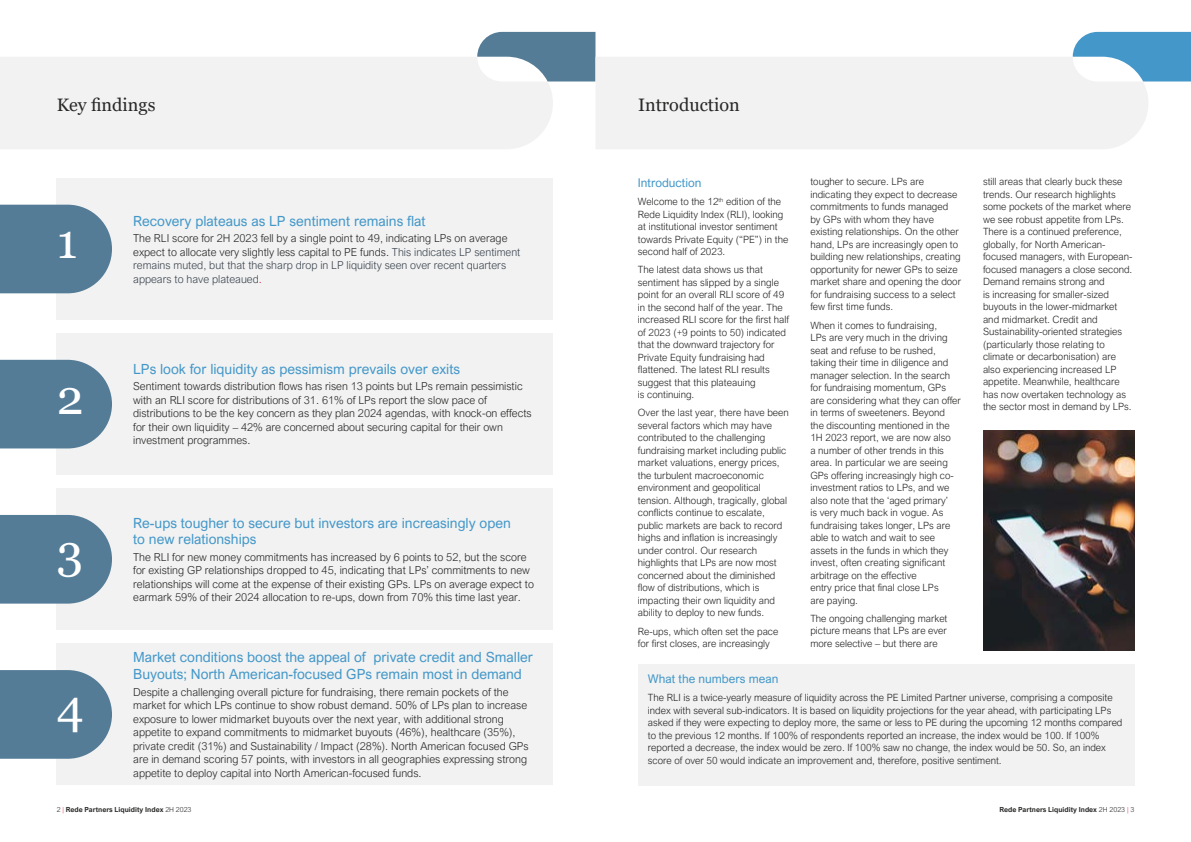
<style>
.page{position:relative;width:1191px;height:842px;background:#fff}
.page>*{position:absolute;margin:0;border:0;box-sizing:border-box;transform-origin:0 0}
.t1{font:48px "Georgia";color:#fff}
.t2{font:18px "Georgia";color:#282827}
.t3{font:14px/16.8px "Arial Nova";color:#4498c9}
.t4{font:12px "Arial Nova";color:#4498c9}
.t5{font:300 11px/13.5px "Arial Nova";color:#282827}
.t6{font:300 10px/12.5px "Arial Nova";color:#282827}
.t7{font:700 7px "Arial Nova";color:#282827}
.s1{color:#3d4751}
.s2{color:#df1f3a}
.s3{font-weight:300}
.s4{font-weight:300;color:#dd0d3c}
</style>
<div class="page">
<div style="left:638px;top:664px;width:496px;height:121px;background:#f2f2f2"></div>
<div style="left:0;top:57px;width:553px;height:92px;background:#f2f2f2"></div>
<svg style="left:477px;top:32px;width:118px;height:49px"></svg>
<div style="left:595px;top:57px;width:553px;height:92px;background:#f2f2f2"></div>
<svg style="left:1072px;top:32px;width:119px;height:49px"></svg>
<div style="left:57px;top:178px;width:496px;height:142px;background:#f2f2f2"></div>
<div style="left:57px;top:643px;width:496px;height:142px;background:#f2f2f2"></div>
<div style="left:57px;top:333px;width:496px;height:142px;background:#f2f2f2"></div>
<div style="left:57px;top:488px;width:496px;height:142px;background:#f2f2f2"></div>
<img style="left:983px;top:431px;width:151px;height:219px">
<svg style="left:0;top:205px;width:112px;height:88px;background:#60859e"></svg>
<svg style="left:0;top:360px;width:112px;height:88px;background:#60859e"></svg>
<svg style="left:0;top:515px;width:112px;height:89px;background:#61869e"></svg>
<svg style="left:0;top:670px;width:112px;height:89px;background:#61859e"></svg>
<h2 class="t2" style="left:57px;top:94px;width:100px">Key findings</h2>
<h2 class="t2" style="left:638px;top:94px;width:103px">Introduction</h2>
<h1 class="t1" style="left:57px;top:213px;width:22px">1</h1>
<h1 class="t1" style="left:57px;top:368px;width:28px">2</h1>
<h1 class="t1" style="left:57px;top:523px;width:28px">3</h1>
<h3 class="t3" style="left:133px;top:212px;width:294px">Recovery plateaus as LP sentiment remains flat</h3>
<p class="t5" style="left:133px;top:231px;width:389px">The RLI score for 2H 2023 fell by a single point to 49, indicating LPs on average expect to allocate very slightly less capital to PE funds. <span class="s1">This indicates LP sentiment remains muted, but that the sharp drop in LP liquidity seen over recent quarters appears to have plateaued</span><span class="s2">.</span></p>
<h3 class="t3" style="left:133px;top:361px;width:328px">LPs look for liquidity as pessimism prevails over exits</h3>
<p class="t5" style="left:133px;top:380px;width:400px">Sentiment towards distribution flows has risen 13 points but LPs remain pessimistic with an RLI score for distributions of 31. 61% of LPs report the slow pace of distributions to be the key concern as they plan 2024 agendas, with knock-on effects for their own liquidity – 42% are concerned about securing capital for their own investment programmes.</p>
<h3 class="t3" style="left:133px;top:514px;width:379px">Re-ups tougher to secure but investors are increasingly open to new relationships</h3>
<p class="t5" style="left:133px;top:550px;width:402px">The RLI for new money commitments has increased by 6 points to 52, but the score for existing GP relationships dropped to 45, indicating that LPs’ commitments to new relationships will come at the expense of their existing GPs. LPs on average expect to earmark 59% of their 2024 allocation to re-ups, down from 70% this time last year.</p>
<p class="t4" style="left:638px;top:176px;width:65px">Introduction</p>
<p class="t6" style="left:638px;top:195px;width:152px">Welcome to the 12<sup>th</sup> edition of the<br>Rede Liquidity Index (RLI), looking at institutional investor sentiment towards Private Equity (“PE”) in the second half of 2023.</p>
<p class="t6" style="left:638px;top:263px;width:153px">The latest data shows us that sentiment has slipped by a single point for an overall RLI score of 49 in the second half of the year. The increased RLI score for the first half of 2023 (+9 points to 50) indicated that the downward trajectory for<br>Private Equity fundraising had flattened. The latest RLI results suggest that this plateauing<br>is continuing.</p>
<p class="t6" style="left:638px;top:407px;width:152px">Over the last year, there have been several factors which may have contributed to the challenging fundraising market including public market valuations, energy prices, the turbulent macroeconomic environment and geopolitical tension. Although, tragically, global conflicts continue to escalate, public markets are back to record highs and inflation is increasingly under control. Our research highlights that LPs are now most concerned about the diminished flow of distributions, which is impacting their own liquidity and ability to deploy to new funds.</p>
<p class="t6" style="left:638px;top:625px;width:142px">Re-ups, which often set the pace for first closes, are increasingly</p>
<p class="t6" style="left:810px;top:176px;width:152px">tougher to secure. LPs are indicating they expect to decrease commitments to funds managed<br>by GPs with whom they have existing relationships. On the other hand, LPs are increasingly open to building new relationships, creating opportunity for newer GPs to seize market share and opening the door for fundraising success to a select few first time funds.</p>
<p class="t6" style="left:810px;top:319px;width:152px">When it comes to fundraising,<br>LPs are very much in the driving seat and refuse to be rushed, taking their time in diligence and manager selection. In the search for fundraising momentum, GPs are considering what they can offer in terms of sweeteners. Beyond the discounting mentioned in the<br>1H 2023 report, we are now also<br>a number of other trends in this area. In particular we are seeing<br>GPs offering increasingly high co&shy;investment ratios to LPs, and we also note that the ‘aged primary’<br>is very much back in vogue. As fundraising takes longer, LPs are able to watch and wait to see assets in the funds in which they invest, often creating significant arbitrage on the effective<br>entry price that final close LPs<br>are paying.</p>
<p class="t6" style="left:810px;top:612px;width:139px;text-align:justify">The ongoing challenging market picture means that LPs are ever more selective – but there are</p>
<p class="t6" style="left:983px;top:176px;width:151px">still areas that clearly buck these trends. Our research highlights some pockets of the market where we see robust appetite from LPs.<br>There is a continued preference, globally, for North American&shy;focused managers, with European&shy;focused managers a close second.<br>Demand remains strong and<br>is increasing for smaller-sized buyouts in the lower-midmarket and midmarket. Credit and<br>Sustainability-oriented strategies (particularly those relating to climate or decarbonisation) are also experiencing increased LP appetite. Meanwhile, healthcare has now overtaken technology as the sector most in demand by LPs.</p>
<h1 class="t1" style="left:57px;top:678px;width:29px">4</h1>
<h3 class="t3" style="left:133px;top:649px;width:401px">Market conditions boost the appeal of private credit and Smaller<br>Buyouts; North American-focused GPs remain most in demand</h3>
<p class="t5" style="left:133px;top:685px;width:397px">Despite a challenging overall picture for fundraising, there remain pockets of the market for which LPs continue to show robust demand. 50% of LPs plan to increase exposure to lower midmarket buyouts over the next year, with additional strong appetite to expand commitments to midmarket buyouts (46%), healthcare (35%), private credit (31%) and Sustainability / Impact (28%). North American focused GPs are in demand scoring 57 points, with investors in all geographies expressing strong appetite to deploy capital into North American-focused funds.</p>
<p class="t4" style="left:648px;top:672px;width:132px">What the numbers mean</p>
<p class="t6" style="left:648px;top:691px;width:476px">The RLI is a twice-yearly measure of liquidity across the PE Limited Partner universe, comprising a composite index with several sub-indicators. It is based on liquidity projections for the year ahead, with participating LPs asked if they were expecting to deploy more, the same or less to PE during the upcoming 12 months compared to the previous 12 months. If 100% of respondents reported an increase, the index would be 100. If 100% reported a decrease, the index would be zero. If 100% saw no change, the index would be 50. So, an index score of over 50 would indicate an improvement and, therefore, positive sentiment.</p>
<p class="t7" style="left:57px;top:805px;width:136px"><span class="s3">2</span> <span class="s4">|</span> Rede Partners Liquidity Index <span class="s3">2H 2023</span></p>
<p class="t7" style="left:999px;top:805px;width:136px">Rede Partners Liquidity Index <span class="s3">2H 2023</span> <span class="s4">|</span> <span class="s3">3</span></p>
</div>
